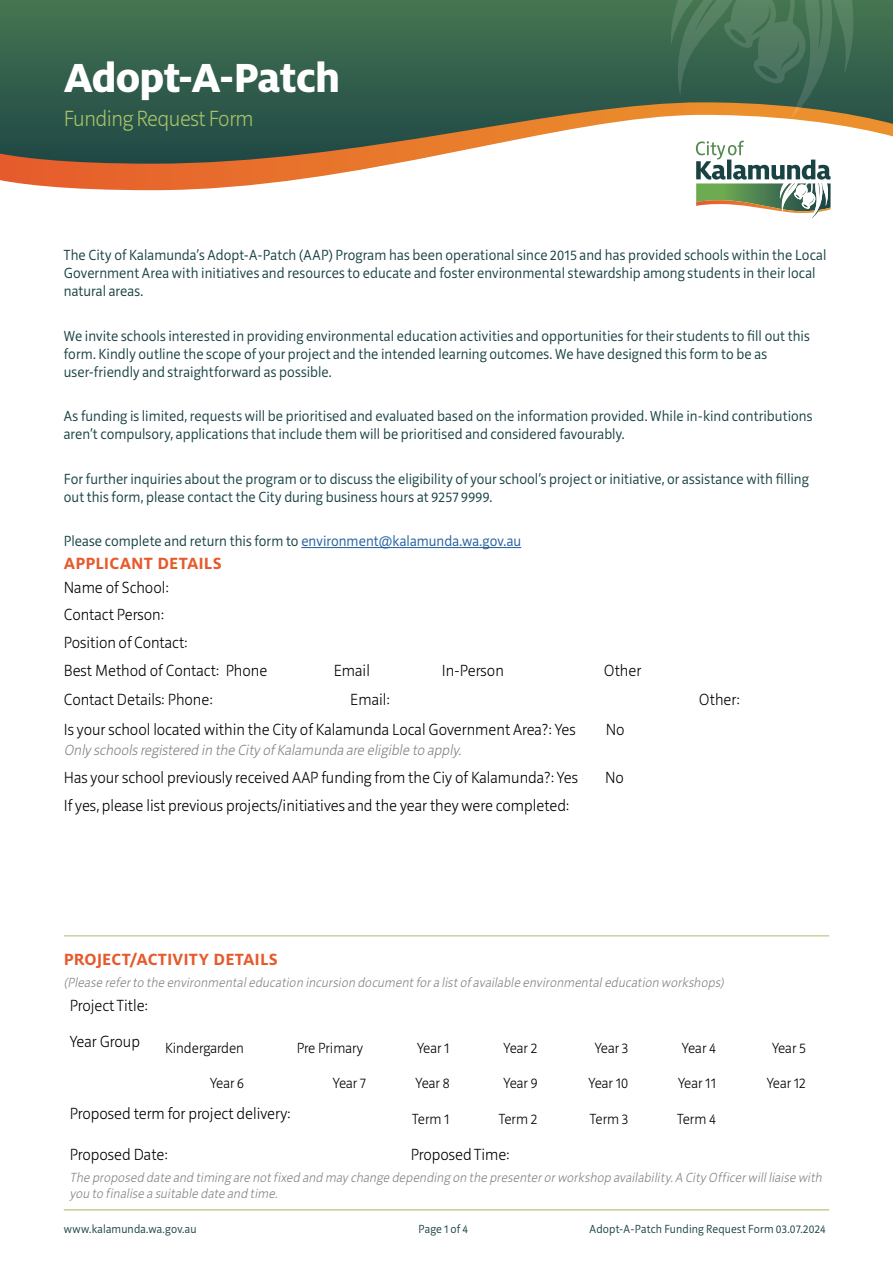
<style>
.page{position:relative;width:893px;height:1263px;background:#fff}
.page>*{position:absolute;margin:0;border:0;box-sizing:border-box;transform-origin:0 0}
.t1{font:800 45px "Milo OT";letter-spacing:-.02em;color:#fff}
.t2{font:200 22.5px "Riga";letter-spacing:-.02em;color:#a8c069}
.t3{font:700 18px "Milo OT";letter-spacing:.005em;color:#e65a2b}
.t4{font:200 16.5px/27.9px "Riga";color:#000}
.t5{font:300 15px/18px "Riga";letter-spacing:.005em;color:#194243}
.t6{font:200 15px "Riga";color:#000}
.t7{font:italic 200 15px "Riga";color:#808285}
.t8{font:italic 200 13.5px/16.2px "Riga";letter-spacing:.04em;color:#808285}
.t9{font:300 12px "Riga";letter-spacing:.015em;color:#194243}
.s1{color:#215e9e}
</style>
<div class="page">
<svg style="left:0;top:0;width:893px;height:210px"></svg>
<svg style="left:0;top:102px;width:893px;height:88px"></svg>
<svg style="left:670px;top:0;width:184px;height:119px;background:#547254"></svg>
<svg style="left:696px;top:141px;width:134px;height:77px"></svg>
<hr style="left:64px;top:1209px;width:765px;height:1px;background:#a8c069">
<hr style="left:64px;top:936px;width:765px;height:1px;background:#a8c069">
<hr style="left:301px;top:547px;width:220px;height:1px;background:#215e9e">
<h1 class="t1" style="left:64px;top:52px;width:278px">Adopt-A-Patch</h1>
<h2 class="t2" style="left:64px;top:107px;width:191px">Funding Request Form</h2>
<p class="t5" style="left:64px;top:246px;width:764px">The City of Kalamunda’s Adopt-A-Patch (AAP) Program has been operational since 2015 and has provided schools within the Local<br>Government Area with initiatives and resources to educate and foster environmental stewardship among students in their local natural areas.</p>
<p class="t5" style="left:64px;top:327px;width:747px">We invite schools interested in providing environmental education activities and opportunities for their students to fill out this form. Kindly outline the scope of your project and the intended learning outcomes. We have designed this form to be as user-friendly and straightforward as possible.</p>
<p class="t5" style="left:64px;top:407px;width:750px">As funding is limited, requests will be prioritised and evaluated based on the information provided. While in-kind contributions aren’t compulsory, applications that include them will be prioritised and considered favourably.</p>
<p class="t5" style="left:64px;top:470px;width:746px">For further inquiries about the program or to discuss the eligibility of your school’s project or initiative, or assistance with filling out this form, please contact the City during business hours at 9257 9999.</p>
<p class="t5" style="left:64px;top:532px;width:459px">Please complete and return this form to <span class="s1">environment@kalamunda.wa.gov.au</span></p>
<p class="t3" style="left:64px;top:553px;width:159px">APPLICANT DETAILS</p>
<p class="t4" style="left:64px;top:574px;width:205px">Name of School:<br>Contact Person:<br>Position of Contact:<br>Best Method of Contact: Phone</p>
<p class="t4" style="left:334px;top:657px;width:38px">Email</p>
<p class="t4" style="left:442px;top:657px;width:64px">In-Person</p>
<p class="t4" style="left:604px;top:657px;width:39px">Other</p>
<p class="t4" style="left:64px;top:686px;width:151px">Contact Details: Phone:</p>
<p class="t4" style="left:350px;top:686px;width:41px">Email:</p>
<p class="t4" style="left:699px;top:686px;width:43px">Other:</p>
<p class="t4" style="left:64px;top:716px;width:513px">Is your school located within the City of Kalamunda Local Government Area?: Yes</p>
<p class="t4" style="left:606px;top:716px;width:20px">No</p>
<p class="t7" style="left:64px;top:741px;width:402px">Only schools registered in the City of Kalamunda are eligible to apply.</p>
<p class="t4" style="left:64px;top:764px;width:516px">Has your school previously received AAP funding from the Ciy of Kalamunda?: Yes</p>
<p class="t4" style="left:605px;top:764px;width:20px">No</p>
<p class="t4" style="left:64px;top:792px;width:507px">If yes, please list previous projects/initiatives and the year they were completed:</p>
<p class="t3" style="left:64px;top:949px;width:215px">PROJECT/ACTIVITY DETAILS</p>
<p class="t8" style="left:64px;top:974px;width:664px">(Please referto the environmentaleducation incursion documentfora listof available environmentaleducation workshops)</p>
<p class="t4" style="left:70px;top:988px;width:80px;line-height:35.7px">Project Title:<br>Year Group</p>
<p class="t6" style="left:165px;top:1040px;width:81px">Kindergarden</p>
<p class="t6" style="left:297px;top:1040px;width:68px">Pre Primary</p>
<p class="t6" style="left:417px;top:1040px;width:34px">Year 1</p>
<p class="t6" style="left:504px;top:1040px;width:35px">Year 2</p>
<p class="t6" style="left:595px;top:1040px;width:35px">Year 3</p>
<p class="t6" style="left:682px;top:1040px;width:36px">Year 4</p>
<p class="t6" style="left:772px;top:1040px;width:36px">Year 5</p>
<p class="t6" style="left:210px;top:1075px;width:35px">Year 6</p>
<p class="t6" style="left:333px;top:1075px;width:34px">Year 7</p>
<p class="t6" style="left:416px;top:1075px;width:36px">Year 8</p>
<p class="t6" style="left:504px;top:1075px;width:35px">Year 9</p>
<p class="t6" style="left:589px;top:1075px;width:41px">Year 10</p>
<p class="t6" style="left:678px;top:1075px;width:39px">Year 11</p>
<p class="t6" style="left:767px;top:1075px;width:41px">Year 12</p>
<p class="t4" style="left:70px;top:1099px;width:223px">Proposed term for project delivery:</p>
<p class="t6" style="left:412px;top:1111px;width:39px">Term 1</p>
<p class="t6" style="left:499px;top:1111px;width:40px">Term 2</p>
<p class="t6" style="left:590px;top:1111px;width:40px">Term 3</p>
<p class="t6" style="left:677px;top:1111px;width:40px">Term 4</p>
<p class="t4" style="left:70px;top:1141px;width:100px">Proposed Date:</p>
<p class="t4" style="left:411px;top:1141px;width:101px">Proposed Time:</p>
<p class="t8" style="left:70px;top:1170px;width:756px">The proposed date and timing are notfixed and may change depending on the presenterorworkshop availability.A City Officerwillliaise with you to finalise a suitable date and time.</p>
<p class="t9" style="left:64px;top:1222px;width:134px">www.kalamunda.wa.gov.au</p>
<p class="t9" style="left:418px;top:1222px;width:51px">Page 1 of 4</p>
<p class="t9" style="left:590px;top:1222px;width:238px">Adopt-A-Patch Funding Request Form 03.07.2024</p>
</div>
